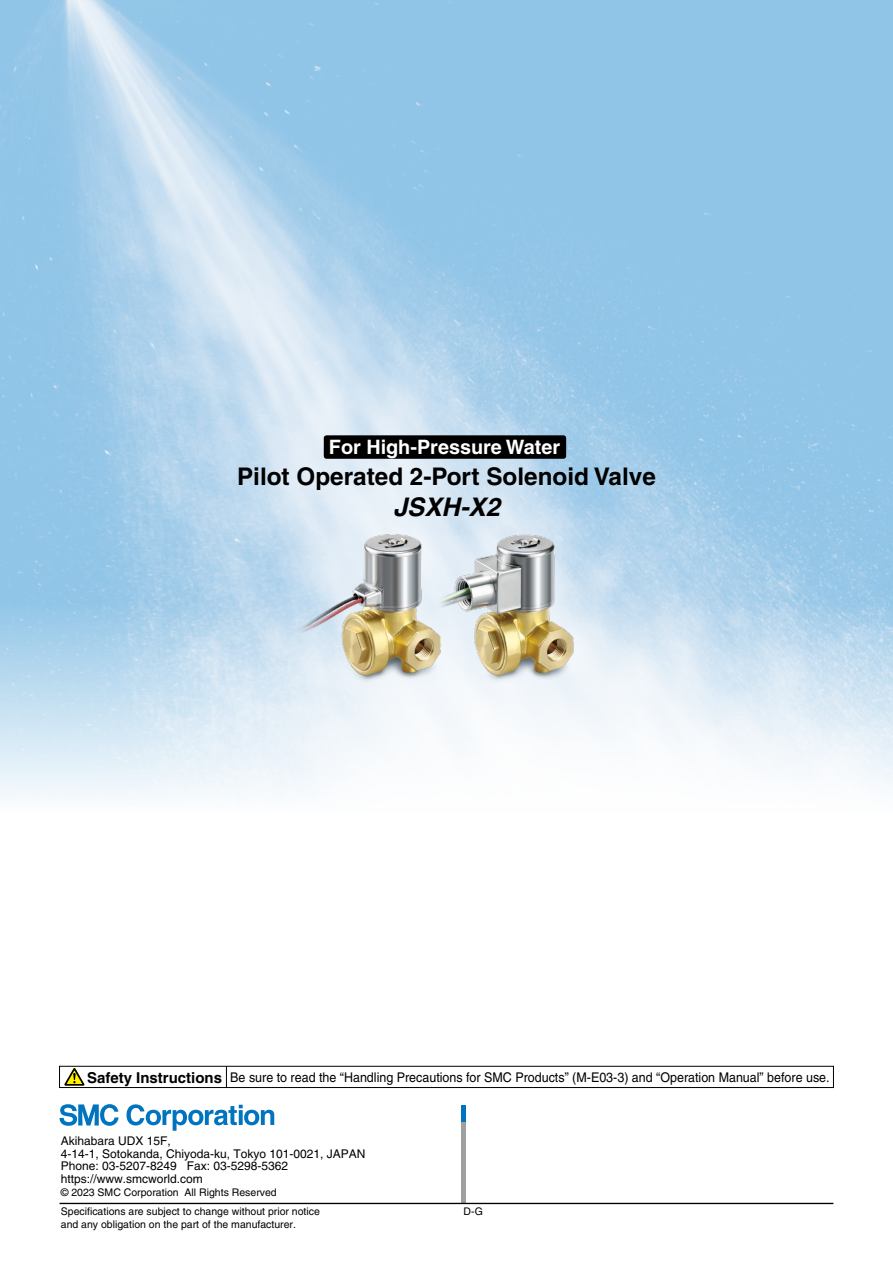
<style>
.page{position:relative;width:893px;height:1263px;background:#fff}
.page>*{position:absolute;margin:0;border:0;box-sizing:border-box;transform-origin:0 0}
.t1{font:italic 700 25.65px "Helvetica";color:#000}
.t2{font:700 24.3px "Helvetica";color:#000}
.t3{font:700 19.8px "Helvetica";color:#fff}
.t4{font:13.35px "Helvetica";color:#000;scale:.94 1}
.t5{font:12px/12.8px "Helvetica";color:#000}
.t6{font:10.5px/19.6px "Helvetica";color:#000}
.s1{font-weight:700;font-size:15px}
</style>
<div class="page">
<hr style="left:461px;top:1105px;width:4px;height:17px;background:#0074be">
<hr style="left:461px;top:1122px;width:4px;height:81px;background:#9fa0a0">
<hr style="left:60px;top:1203px;width:773px;height:1px;background:#000">
<svg style="left:60px;top:1104px;width:59px;height:22px"></svg>
<svg style="left:127px;top:1104px;width:147px;height:27px"></svg>
<div style="left:59px;top:1066px;width:775px;height:22px;border:1px solid #000"></div>
<svg style="left:64px;top:1068px;width:20px;height:18px"></svg>
<svg style="left:226px;top:1066px;width:1px;height:21px"></svg>
<img style="left:0;top:0;width:893px;height:800px">
<div style="left:324px;top:435px;width:242px;height:24px;background:#000;border-radius:3px"></div>
<img style="left:255px;top:531px;width:151px;height:157px">
<img style="left:406px;top:531px;width:176px;height:157px">
<p class="t3" style="left:329px;top:435px;width:233px">For High-Pressure Water</p>
<p class="t2" style="left:237px;top:462px;width:420px">Pilot Operated 2-Port Solenoid Valve</p>
<p class="t1" style="left:393px;top:491px;width:108px">JSXH-X2</p>
<p class="t4" style="left:87px;top:1070px;width:791px"><span class="s1">Safety Instructions</span> Be sure to read the “Handling Precautions for SMC Products” (M-E03-3) and “Operation Manual” before use.</p>
<p class="t5" style="left:61px;top:1134px;width:306px">Akihabara UDX 15F,<br>4-14-1, Sotokanda, Chiyoda-ku, Tokyo 101-0021, JAPAN Phone: 03-5207-8249 Fax: 03-5298-5362 https://www.smcworld.com</p>
<p class="t6" style="left:61px;top:1182px;width:261px">© 2023 SMC Corporation All Rights Reserved<br>Specifications are subject to change without prior notice</p>
<p class="t6" style="left:61px;top:1214px;width:237px">and any obligation on the part of the manufacturer.</p>
<p class="t6" style="left:464px;top:1202px;width:21px">D-G</p>
</div>
